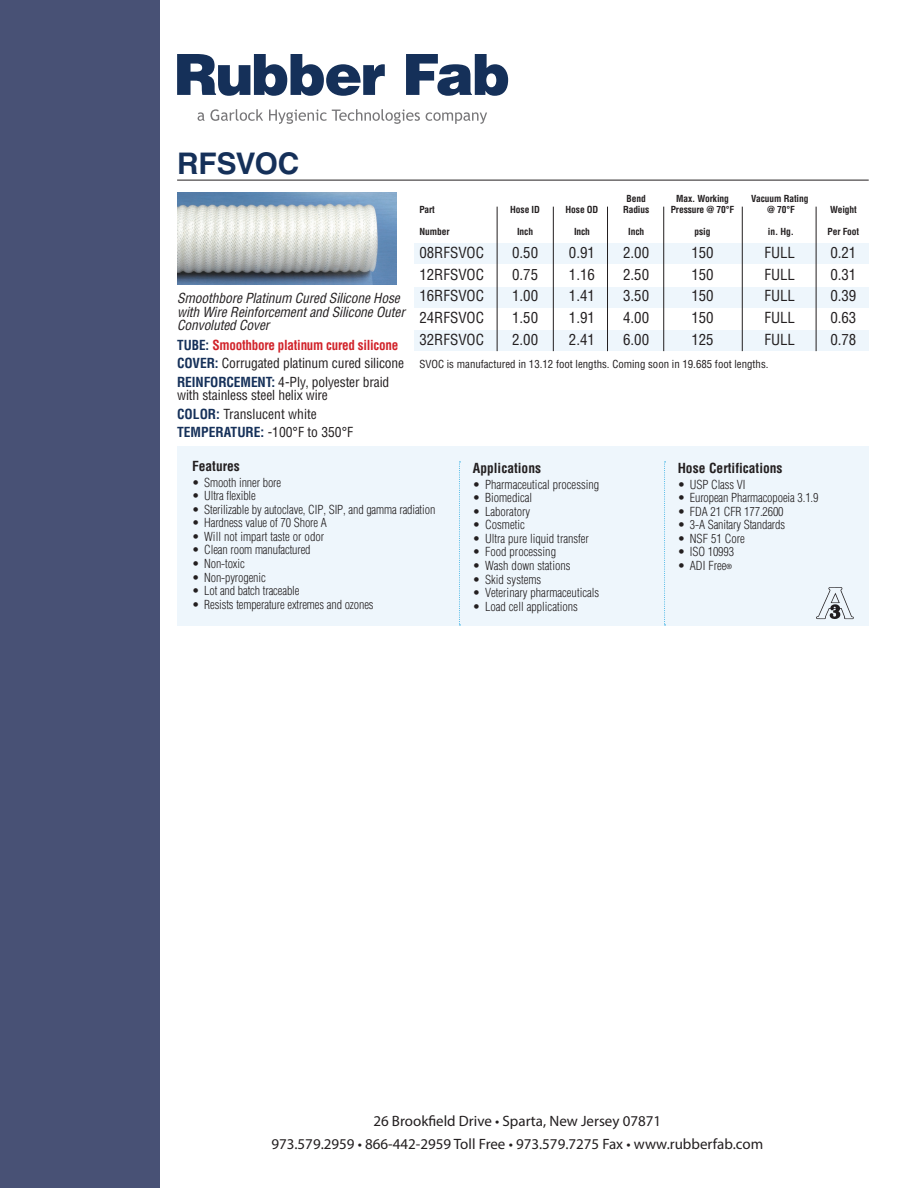
<style>
.page{position:relative;width:918px;height:1188px;background:#fff}
.page>*{position:absolute;margin:0;border:0;box-sizing:border-box;transform-origin:0 0}
._2_hose_name{font:700 29.85px "Helvetica LT Std";letter-spacing:-.005em;color:#153059}
.t1{font:15px "Myriad Pro";color:#231f20}
.t2{font:condensed 14.85px "Helvetica LT Std";color:#231f20}
._2_hose_detail{font:condensed 13.5px/13.5px "Helvetica LT Std";letter-spacing:-.01em;color:#231f20}
._2_hose_description{font:italic condensed 13.5px/13.5px "Helvetica LT Std";letter-spacing:-.01em;color:#231f20}
._2_list_bold{font:700 condensed 13.5px "Helvetica LT Std";color:#231f20}
._2_hose_detail-2{font:700 condensed 13.5px "Helvetica LT Std";letter-spacing:-.02em;color:#d1232a}
._2_list{font:300 condensed 12.15px "Helvetica LT Std";letter-spacing:-.01em;color:#231f20}
._2_also_available_ta{font:condensed 10.8px "Helvetica LT Std";color:#231f20}
.t3{font:700 condensed 9.45px "Helvetica LT Std";letter-spacing:-.01em;color:#231f20}
.s1{color:#153059}
.s2{font-weight:700;color:#153059}
.s3{font-weight:400;font-stretch:normal;font-size:7.05px}
</style>
<div class="page">
<div style="left:0;top:0;width:160px;height:1188px;background:#485175"></div>
<svg style="left:177px;top:54px;width:208px;height:42px"></svg>
<svg style="left:406px;top:54px;width:102px;height:42px"></svg>
<svg style="left:198px;top:109px;width:65px;height:12px"></svg>
<svg style="left:269px;top:109px;width:151px;height:15px"></svg>
<svg style="left:426px;top:112px;width:61px;height:12px"></svg>
<div style="left:414px;top:243px;width:455px;height:21px;background:#eef6fc"></div>
<div style="left:414px;top:287px;width:455px;height:21px;background:#eef6fc"></div>
<div style="left:414px;top:330px;width:455px;height:21px;background:#eef6fc"></div>
<hr style="left:177px;top:180px;width:692px;height:1px;background:#231f20">
<hr style="left:816px;top:207px;width:1px;height:144px;background:#231f20">
<hr style="left:742px;top:207px;width:1px;height:144px;background:#231f20">
<hr style="left:663px;top:207px;width:1px;height:144px;background:#231f20">
<hr style="left:607px;top:207px;width:1px;height:144px;background:#231f20">
<hr style="left:553px;top:207px;width:1px;height:144px;background:#231f20">
<hr style="left:497px;top:207px;width:1px;height:144px;background:#231f20">
<div style="left:177px;top:447px;width:692px;height:179px;background:#eef6fc"></div>
<svg style="left:459px;top:462px;width:1px;height:164px"></svg>
<svg style="left:664px;top:462px;width:2px;height:164px"></svg>
<img style="left:177px;top:193px;width:220px;height:92px">
<img style="left:816px;top:587px;width:38px;height:32px">
<p class="_2_hose_name" style="left:177px;top:145px;width:124px">RFSVOC</p>
<p class="_2_hose_description" style="left:177px;top:292px;width:229px">Smoothbore Platinum Cured Silicone Hose with Wire Reinforcement and Silicone Outer<br>Convoluted Cover</p>
<p class="_2_hose_detail-2" style="left:177px;top:336px;width:223px"><span class="s1">TUBE:</span> Smoothbore platinum cured silicone</p>
<p class="_2_hose_detail" style="left:177px;top:356px;width:229px"><span class="s2">COVER:</span> Corrugated platinum cured silicone</p>
<p class="_2_hose_detail" style="left:177px;top:375px;width:214px"><span class="s2">REINFORCEMENT:</span> 4-Ply, polyester braid with stainless steel helix wire</p>
<p class="_2_hose_detail" style="left:177px;top:407px;width:141px"><span class="s2">COLOR:</span> Translucent white</p>
<p class="_2_hose_detail" style="left:177px;top:425px;width:178px"><span class="s2">TEMPERATURE:</span> -100°F to 350°F</p>
<p class="t3" style="left:627px;top:193px;width:21px">Bend</p>
<p class="t3" style="left:676px;top:193px;width:54px">Max. Working</p>
<p class="t3" style="left:751px;top:193px;width:59px">Vacuum Rating</p>
<p class="t3" style="left:419px;top:204px;width:17px">Part</p>
<p class="t3" style="left:510px;top:204px;width:31px">Hose ID</p>
<p class="t3" style="left:566px;top:204px;width:34px">Hose OD</p>
<p class="t3" style="left:623px;top:204px;width:28px">Radius</p>
<p class="t3" style="left:671px;top:204px;width:65px">Pressure @ 70°F</p>
<p class="t3" style="left:767px;top:204px;width:29px">@ 70°F</p>
<p class="t3" style="left:830px;top:204px;width:28px">Weight</p>
<p class="t3" style="left:419px;top:226px;width:32px">Number</p>
<p class="t3" style="left:517px;top:226px;width:18px">Inch</p>
<p class="t3" style="left:574px;top:226px;width:18px">Inch</p>
<p class="t3" style="left:628px;top:226px;width:18px">Inch</p>
<p class="t3" style="left:695px;top:226px;width:18px">psig</p>
<p class="t3" style="left:768px;top:226px;width:28px">in. Hg.</p>
<p class="t3" style="left:828px;top:226px;width:33px">Per Foot</p>
<p class="t2" style="left:419px;top:243px;width:66px">08RFSVOC</p>
<p class="t2" style="left:512px;top:243px;width:28px">0.50</p>
<p class="t2" style="left:569px;top:243px;width:28px">0.91</p>
<p class="t2" style="left:623px;top:243px;width:28px">2.00</p>
<p class="t2" style="left:691px;top:243px;width:24px">150</p>
<p class="t2" style="left:764px;top:243px;width:32px">FULL</p>
<p class="t2" style="left:830px;top:243px;width:28px">0.21</p>
<p class="t2" style="left:419px;top:265px;width:66px">12RFSVOC</p>
<p class="t2" style="left:512px;top:265px;width:28px">0.75</p>
<p class="t2" style="left:569px;top:265px;width:28px">1.16</p>
<p class="t2" style="left:623px;top:265px;width:28px">2.50</p>
<p class="t2" style="left:691px;top:265px;width:24px">150</p>
<p class="t2" style="left:764px;top:265px;width:32px">FULL</p>
<p class="t2" style="left:830px;top:265px;width:28px">0.31</p>
<p class="t2" style="left:419px;top:287px;width:66px">16RFSVOC</p>
<p class="t2" style="left:512px;top:287px;width:28px">1.00</p>
<p class="t2" style="left:569px;top:287px;width:28px">1.41</p>
<p class="t2" style="left:623px;top:287px;width:28px">3.50</p>
<p class="t2" style="left:691px;top:287px;width:24px">150</p>
<p class="t2" style="left:764px;top:287px;width:32px">FULL</p>
<p class="t2" style="left:830px;top:287px;width:28px">0.39</p>
<p class="t2" style="left:419px;top:308px;width:66px">24RFSVOC</p>
<p class="t2" style="left:512px;top:308px;width:28px">1.50</p>
<p class="t2" style="left:569px;top:308px;width:28px">1.91</p>
<p class="t2" style="left:623px;top:308px;width:28px">4.00</p>
<p class="t2" style="left:691px;top:308px;width:24px">150</p>
<p class="t2" style="left:764px;top:308px;width:32px">FULL</p>
<p class="t2" style="left:830px;top:308px;width:28px">0.63</p>
<p class="t2" style="left:419px;top:330px;width:66px">32RFSVOC</p>
<p class="t2" style="left:512px;top:330px;width:28px">2.00</p>
<p class="t2" style="left:569px;top:330px;width:28px">2.41</p>
<p class="t2" style="left:623px;top:330px;width:28px">6.00</p>
<p class="t2" style="left:691px;top:330px;width:24px">125</p>
<p class="t2" style="left:764px;top:330px;width:32px">FULL</p>
<p class="t2" style="left:830px;top:330px;width:28px">0.78</p>
<p class="_2_also_available_ta" style="left:419px;top:357px;width:351px">SVOC is manufactured in 13.12 foot lengths. Coming soon in 19.685 foot lengths.</p>
<p class="_2_list_bold" style="left:192px;top:458px;width:49px">Features</p>
<p class="_2_list" style="left:192px;top:475px;width:91px">• Smooth inner bore</p>
<p class="_2_list" style="left:192px;top:488px;width:65px">• Ultra flexible</p>
<p class="_2_list" style="left:192px;top:502px;width:245px">• Sterilizable by autoclave, CIP, SIP, and gamma radiation</p>
<p class="_2_list" style="left:192px;top:515px;width:136px">• Hardness value of 70 Shore A</p>
<p class="_2_list" style="left:192px;top:529px;width:134px">• Will not impart taste or odor</p>
<p class="_2_list" style="left:192px;top:542px;width:120px">• Clean room manufactured</p>
<p class="_2_list" style="left:192px;top:556px;width:54px">• Non-toxic</p>
<p class="_2_list" style="left:192px;top:570px;width:75px">• Non-pyrogenic</p>
<p class="_2_list" style="left:192px;top:583px;width:109px">• Lot and batch traceable</p>
<p class="_2_list" style="left:192px;top:597px;width:183px">• Resists temperature extremes and ozones</p>
<p class="_2_list_bold" style="left:473px;top:460px;width:70px">Applications</p>
<p class="_2_list" style="left:473px;top:477px;width:128px">• Pharmaceutical processing</p>
<p class="_2_list" style="left:473px;top:490px;width:61px">• Biomedical</p>
<p class="_2_list" style="left:473px;top:504px;width:59px">• Laboratory</p>
<p class="_2_list" style="left:473px;top:517px;width:53px">• Cosmetic</p>
<p class="_2_list" style="left:473px;top:531px;width:118px">• Ultra pure liquid transfer</p>
<p class="_2_list" style="left:473px;top:545px;width:85px">• Food processing</p>
<p class="_2_list" style="left:473px;top:558px;width:99px">• Wash down stations</p>
<p class="_2_list" style="left:473px;top:572px;width:70px">• Skid systems</p>
<p class="_2_list" style="left:473px;top:585px;width:128px">• Veterinary pharmaceuticals</p>
<p class="_2_list" style="left:473px;top:599px;width:107px">• Load cell applications</p>
<p class="_2_list_bold" style="left:678px;top:460px;width:106px">Hose Certifications</p>
<p class="_2_list" style="left:678px;top:477px;width:69px">• USP Class VI</p>
<p class="_2_list" style="left:678px;top:490px;width:142px">• European Pharmacopoeia 3.1.9</p>
<p class="_2_list" style="left:678px;top:504px;width:107px">• FDA 21 CFR 177.2600</p>
<p class="_2_list" style="left:678px;top:517px;width:109px">• 3-A Sanitary Standards</p>
<p class="_2_list" style="left:678px;top:531px;width:69px">• NSF 51 Core</p>
<p class="_2_list" style="left:678px;top:545px;width:58px">• ISO 10993</p>
<p class="_2_list" style="left:678px;top:558px;width:56px">• ADI Free<span class="s3">®</span></p>
<p class="t1" style="left:373px;top:1112px;width:289px">26 Brookfield Drive • Sparta, New Jersey 07871</p>
<p class="t1" style="left:271px;top:1135px;width:493px">973.579.2959 • 866-442-2959 Toll Free • 973.579.7275 Fax • www.rubberfab.com</p>
</div>
